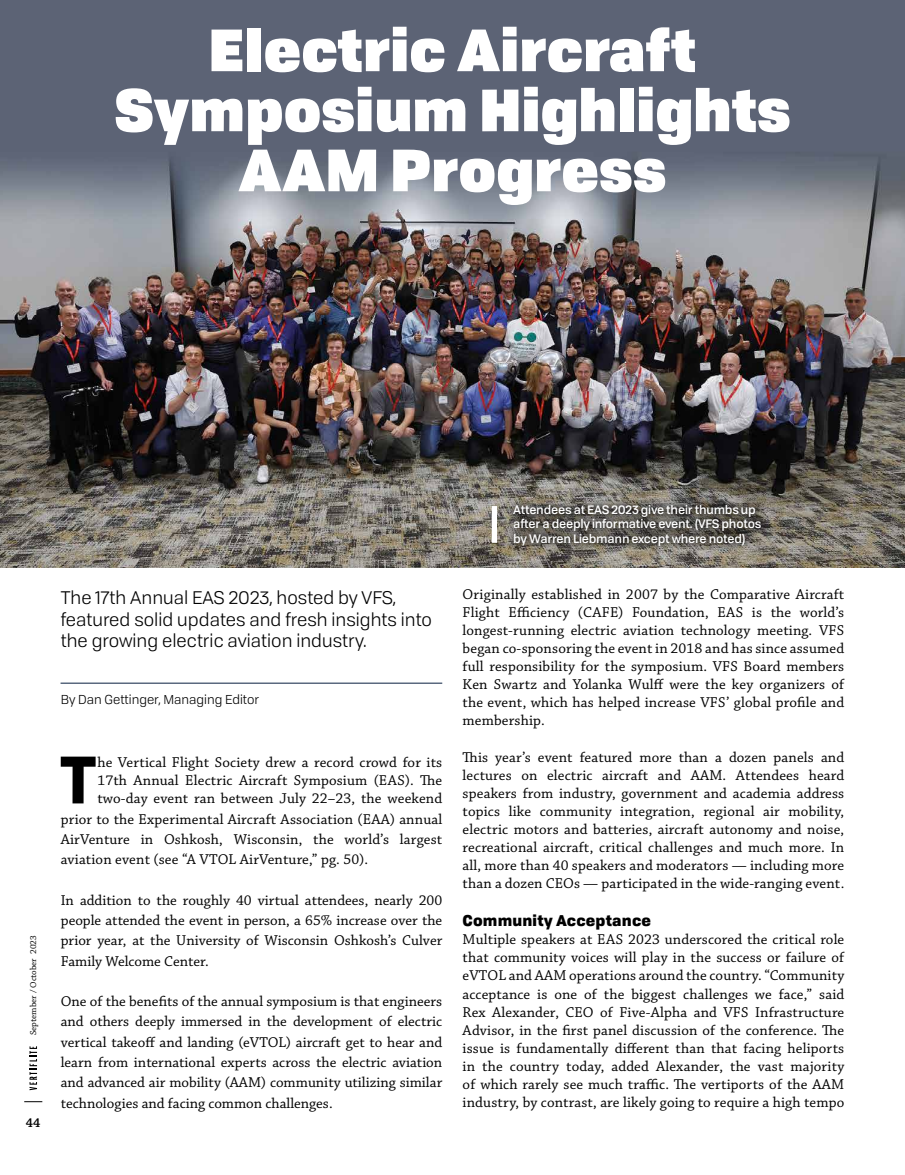
<style>
.page{position:relative;width:905px;height:1175px;background:#fff}
.page>*{position:absolute;margin:0;border:0;box-sizing:border-box;transform-origin:0 0}
.t1{font:700 64.95px "Tofino";color:#000}
.t2{font:900 57px/60px "Tofino";letter-spacing:.005em;color:#fff;text-align:center}
.t3{font:18px/21.6px "Tofino";color:#000}
.t4{font:15px/18.1px "Chaparral Pro";letter-spacing:.01em;color:#000;text-align:justify}
.t5{font:900 15px "Tofino";letter-spacing:.01em;color:#000}
.t6{font:600 13.5px "Chaparral Pro";color:#000}
.t7{font:12.75px "Tofino";color:#000}
.t8{font:500 12px/14.2px "Tofino";letter-spacing:-.02em;color:#fff}
.t9{font:9px "Chaparral Pro";color:#000}
</style>
<div class="page">
<svg style="left:24px;top:1101px;width:18px;height:1px"></svg>
<svg style="left:30px;top:1046px;width:7px;height:44px"></svg>
<img style="left:0;top:0;width:904px;height:567px">
<hr style="left:61px;top:682px;width:381px;height:1px;background:#081f3f">
<svg style="left:504px;top:496px;width:266px;height:58px;background:#5f5b55"></svg>
<div style="left:491px;top:506px;width:6px;height:37px;background:#fff"></div>
<h2 class="t2" style="left:114px;top:15px;width:678px">Electric Aircraft<br>Symposium Highlights<br>AAM Progress</h2>
<p class="t9" style="left:28px;top:1035px;width:101px;rotate:-90deg">September / October 2023</p>
<p class="t6" style="left:26px;top:1115px;width:16px">44</p>
<p class="t3" style="left:61px;top:585px;width:372px">The 17th Annual EAS 2023, hosted by VFS, featured solid updates and fresh insights into the growing electric aviation industry.</p>
<p class="t7" style="left:61px;top:689px;width:200px">By Dan Gettinger, Managing Editor</p>
<h1 class="t1" style="left:60px;top:726px;width:39px">T</h1>
<p class="t4" style="left:97px;top:754px;width:346px">he Vertical Flight Society drew a record crowd for its 17th Annual Electric Aircraft Symposium (EAS). The two-day event ran between July 22–23, the weekend</p>
<p class="t4" style="left:61px;top:809px;width:383px;line-height:20.2px">prior to the Experimental Aircraft Association (EAA) annual AirVenture in Oshkosh, Wisconsin, the world’s largest aviation event (see “A VTOL AirVenture,” pg. 50).</p>
<p class="t4" style="left:61px;top:890px;width:383px;line-height:20.2px">In addition to the roughly 40 virtual attendees, nearly 200 people attended the event in person, a 65% increase over the prior year, at the University of Wisconsin Oshkosh’s Culver Family Welcome Center.</p>
<p class="t4" style="left:61px;top:991px;width:383px;line-height:20.2px">One of the benefits of the annual symposium is that engineers and others deeply immersed in the development of electric vertical takeoff and landing (eVTOL) aircraft get to hear and learn from international experts across the electric aviation and advanced air mobility (AAM) community utilizing similar technologies and facing common challenges.</p>
<p class="t8" style="left:513px;top:502px;width:249px">Attendees at EAS 2023 give their thumbs up after a deeply informative event. (VFS photos by Warren Liebmann except where noted)</p>
<p class="t4" style="left:462px;top:585px;width:383px">Originally established in 2007 by the Comparative Aircraft Flight Efficiency (CAFE) Foundation, EAS is the world’s longest-running electric aviation technology meeting. VFS began co-sponsoring the event in 2018 and has since assumed full responsibility for the symposium. VFS Board members Ken Swartz and Yolanka Wulff were the key organizers of the event, which has helped increase VFS’ global profile and membership.</p>
<p class="t4" style="left:462px;top:748px;width:383px">This year’s event featured more than a dozen panels and lectures on electric aircraft and AAM. Attendees heard speakers from industry, government and academia address topics like community integration, regional air mobility, electric motors and batteries, aircraft autonomy and noise, recreational aircraft, critical challenges and much more. In all, more than 40 speakers and moderators — including more than a dozen CEOs — participated in the wide-ranging event.</p>
<p class="t5" style="left:462px;top:907px;width:190px">Community Acceptance</p>
<p class="t4" style="left:462px;top:931px;width:383px">Multiple speakers at EAS 2023 underscored the critical role that community voices will play in the success or failure of eVTOL and AAM operations around the country. “Community acceptance is one of the biggest challenges we face,” said Rex Alexander, CEO of Five-Alpha and VFS Infrastructure Advisor, in the first panel discussion of the conference. The issue is fundamentally different than that facing heliports in the country today, added Alexander, the vast majority of which rarely see much traffic. The vertiports of the AAM industry, by contrast, are likely going to require a high tempo</p>
</div>
